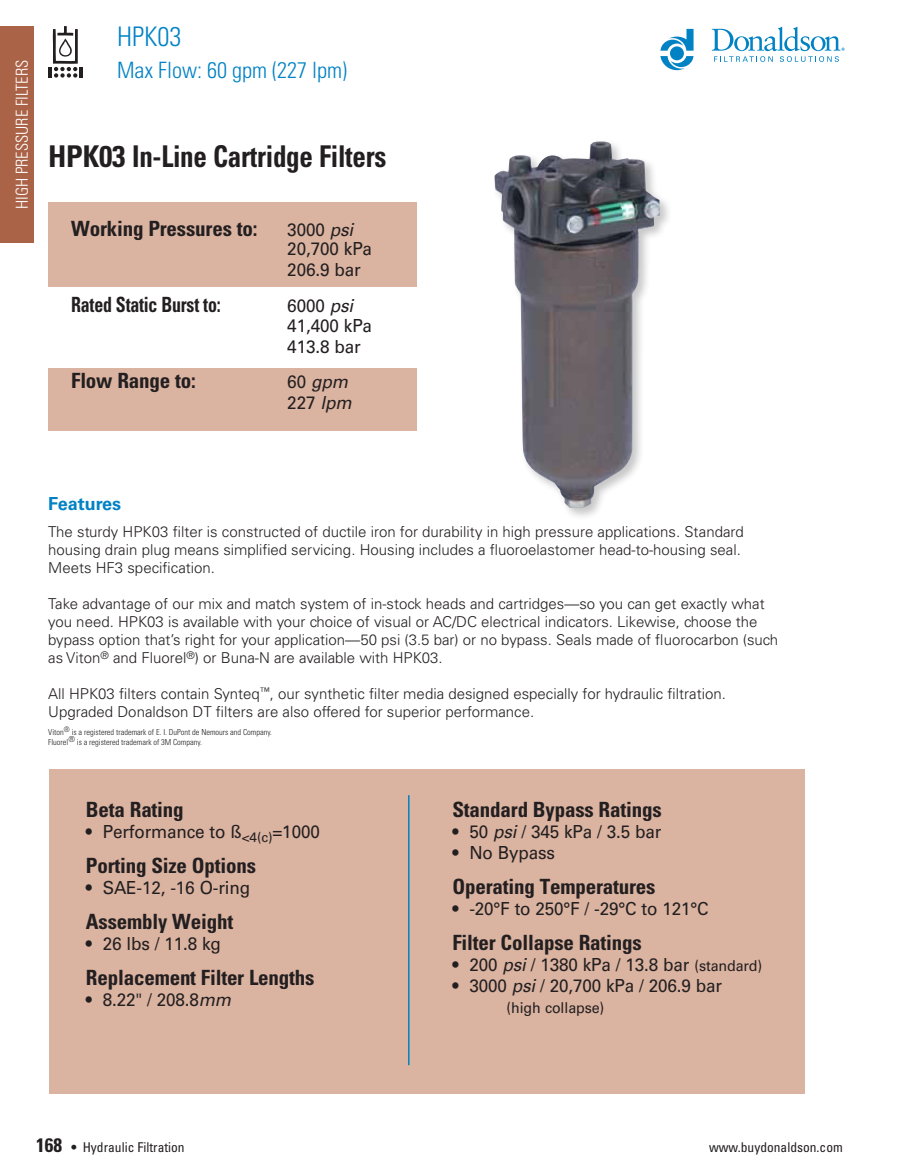
<style>
.page{position:relative;width:905px;height:1174px;background:#fff}
.page>*{position:absolute;margin:0;border:0;box-sizing:border-box;transform-origin:0 0}
.t1{font:700 condensed 30px "Univers LT Std";letter-spacing:-.01em;color:#231f20}
.t2{font:300 condensed 27px "Univers LT Std";color:#0082c4}
.t3{font:300 condensed 22.5px "Univers LT Std";color:#0082c4}
.t4{font:700 condensed 21px "Univers LT Std";letter-spacing:-.01em;color:#231f20}
.t5{font:700 condensed 21px "Univers LT Std";letter-spacing:-.01em;color:#231f20;scale:.85 1}
.t6{font:18px/20.2px "Univers LT Std";letter-spacing:-.01em;color:#231f20;scale:.95 1}
.t7{font:italic 18px/21px "Univers LT Std";color:#231f20;scale:.95 1}
.t8{font:700 18px "Univers LT Std";color:#0082c4}
.t9{font:300 condensed 16.5px "Univers LT Std";color:#fff}
.t10{font:300 15px/18px "Univers LT Std";color:#231f20}
.t11{font:15px "Univers LT Std";letter-spacing:-.01em;color:#231f20;scale:.95 1}
.t12{font:condensed 13.5px "Univers LT Std";color:#231f20}
.t13{font:300 condensed 8.25px/10.5px "Univers LT Std";color:#231f20}
.s1{font-style:italic}
.s2{font-style:normal}
.s3{font-size:15px}
.s4{font-weight:700;font-size:19.5px}
.s5{font-weight:700}
</style>
<div class="page">
<svg style="left:660px;top:29px;width:33px;height:41px"></svg>
<svg style="left:711px;top:27px;width:133px;height:35px"></svg>
<svg style="left:53px;top:26px;width:25px;height:52px"></svg>
<hr style="left:79px;top:67px;width:4px;height:11px;background:#231f20">
<hr style="left:48px;top:67px;width:4px;height:10px;background:#231f20">
<div style="left:0;top:26px;width:33px;height:216px;background:#ab6348"></div>
<div style="left:49px;top:203px;width:368px;height:84px;background:#dab3a1"></div>
<div style="left:49px;top:368px;width:368px;height:63px;background:#dab3a1"></div>
<div style="left:49px;top:770px;width:755px;height:324px;background:#dab3a1"></div>
<hr style="left:408px;top:795px;width:1px;height:270px;background:#0082c4">
<img style="left:494px;top:141px;width:167px;height:367px">
<p class="t9" style="left:12px;top:209px;width:150px;rotate:-90deg">HIGH PRESSURE FILTERS</p>
<h2 class="t2" style="left:117px;top:21px;width:66px">HPK03</h2>
<h3 class="t3" style="left:117px;top:56px;width:231px">Max Flow: 60 gpm (227 lpm)</h3>
<h1 class="t1" style="left:48px;top:138px;width:340px">HPK03 In-Line Cartridge Filters</h1>
<h3 class="t4" style="left:71px;top:216px;width:188px">Working Pressures to:</h3>
<p class="t6" style="left:287px;top:219px;width:91px">3000 <span class="s1">psi<br></span>20,700 kPa<br>206.9 bar</p>
<h3 class="t5" style="left:71px;top:292px;width:177px">Rated Static Burst to:</h3>
<p class="t6" style="left:287px;top:296px;width:91px">6000 <span class="s1">psi<br></span>41,400 kPa<br>413.8 bar</p>
<h3 class="t4" style="left:71px;top:368px;width:126px">Flow Range to:</h3>
<p class="t7" style="left:287px;top:372px;width:69px"><span class="s2">60</span> gpm<br><span class="s2">227</span> lpm</p>
<p class="t8" style="left:48px;top:493px;width:74px">Features</p>
<p class="t10" style="left:48px;top:522px;width:697px">The sturdy HPK03 filter is constructed of ductile iron for durability in high pressure applications. Standard housing drain plug means simplified servicing. Housing includes a fluoroelastomer head-to-housing seal.<br>Meets HF3 specification.</p>
<p class="t10" style="left:48px;top:594px;width:731px">Take advantage of our mix and match system of in-stock heads and cartridges—so you can get exactly what you need. HPK03 is available with your choice of visual or AC/DC electrical indicators. Likewise, choose the bypass option that’s right for your application—50 psi (3.5 bar) or no bypass. Seals made of fluorocarbon (such as Viton<sup>®</sup> and Fluorel<sup>®</sup>) or Buna-N are available with HPK03.</p>
<p class="t10" style="left:48px;top:684px;width:679px">All HPK03 filters contain Synteq<sup>™</sup>, our synthetic filter media designed especially for hydraulic filtration.<br>Upgraded Donaldson DT filters are also offered for superior performance.</p>
<p class="t13" style="left:48px;top:726px;width:225px">Viton<sup>®</sup> is a registered trademark of E. I. DuPont de Nemours and Company.<br>Fluorel® is a registered trademark of 3M Company.</p>
<h3 class="t4" style="left:86px;top:797px;width:99px">Beta Rating</h3>
<p class="t6" style="left:86px;top:822px;width:248px">• Performance to ß<sub>&lt;4(c)</sub>=1000</p>
<h3 class="t4" style="left:86px;top:853px;width:172px">Porting Size Options</h3>
<p class="t6" style="left:86px;top:878px;width:174px">• SAE-12, -16 O-ring</p>
<h3 class="t4" style="left:86px;top:908px;width:149px">Assembly Weight</h3>
<p class="t6" style="left:86px;top:933px;width:144px">• 26 lbs / 11.8 kg</p>
<h3 class="t4" style="left:86px;top:964px;width:230px">Replacement Filter Lengths</h3>
<p class="t6" style="left:86px;top:989px;width:154px">• 8.22" / 208.8<span class="s1">mm</span></p>
<h3 class="t4" style="left:452px;top:797px;width:211px">Standard Bypass Ratings</h3>
<p class="t6" style="left:452px;top:822px;width:221px">• 50 <span class="s1">psi</span> / 345 kPa / 3.5 bar</p>
<p class="t6" style="left:452px;top:843px;width:109px">• No Bypass</p>
<h3 class="t4" style="left:452px;top:874px;width:204px">Operating Temperatures</h3>
<p class="t6" style="left:452px;top:899px;width:271px">• -20°F to 250°F / -29°C to 121°C</p>
<h3 class="t4" style="left:452px;top:929px;width:191px">Filter Collapse Ratings</h3>
<p class="t6" style="left:452px;top:954px;width:327px">• 200 <span class="s1">psi</span> / 1380 kPa / 13.8 bar <span class="s3">(standard)</span></p>
<p class="t6" style="left:452px;top:975px;width:285px">• 3000 <span class="s1">psi</span> / 20,700 kPa / 206.9 bar</p>
<p class="t11" style="left:506px;top:999px;width:104px">(high collapse)</p>
<p class="t12" style="left:36px;top:1139px;width:150px"><span class="s4">168</span> <span class="s5">•</span> Hydraulic Filtration</p>
<p class="t12" style="left:709px;top:1139px;width:135px">www.buydonaldson.com</p>
</div>
